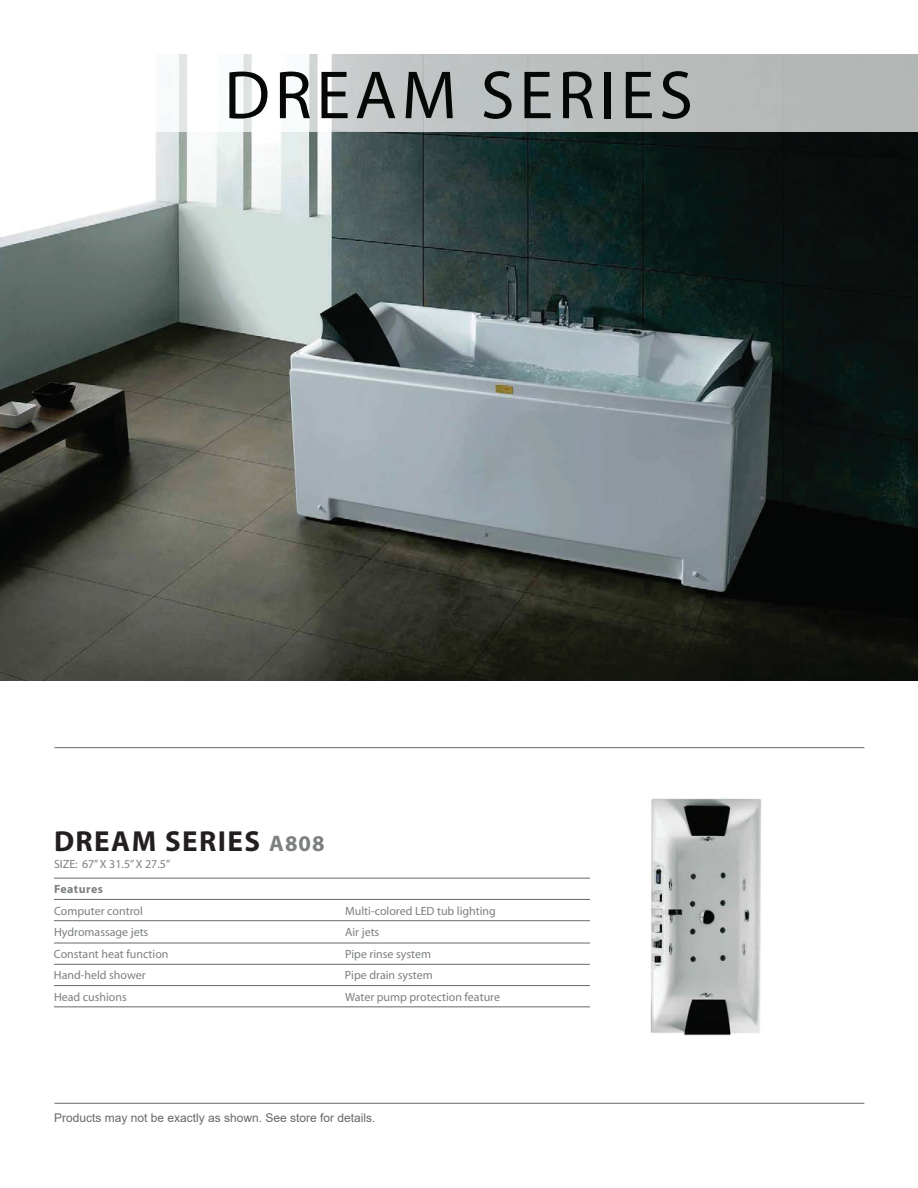
<style>
.page{position:relative;width:918px;height:1188px;background:#fff}
.page>*{position:absolute;margin:0;border:0;box-sizing:border-box;transform-origin:0 0}
.t1{font:68.7px "Myriad";letter-spacing:.07em;color:#060806}
.t2{font:700 29.1px "Myriad";letter-spacing:.05em;color:#231f20}
.t3{font:12px "Myriad";color:#7c8081}
.t4{font:12px "Arial";color:#67686c}
.t5{font:700 12px "Myriad";letter-spacing:.04em;color:#7c8081}
.s1{font-size:22.5px;color:#7c8081}
</style>
<div class="page">
<img style="left:0;top:54px;width:918px;height:627px">
<img style="left:650px;top:798px;width:112px;height:237px">
<hr style="left:54px;top:747px;width:810px;height:1px;background:#67686c">
<hr style="left:54px;top:1103px;width:810px;height:1px;background:#67686c">
<hr style="left:54px;top:878px;width:536px;height:1px;background:#67686c">
<hr style="left:54px;top:899px;width:536px;height:1px;background:#67686c">
<hr style="left:54px;top:920px;width:536px;height:1px;background:#67686c">
<hr style="left:54px;top:943px;width:536px;height:1px;background:#67686c">
<hr style="left:54px;top:964px;width:536px;height:1px;background:#67686c">
<hr style="left:54px;top:985px;width:536px;height:1px;background:#67686c">
<hr style="left:54px;top:1007px;width:536px;height:1px;background:#67686c">
<h1 class="t1" style="left:224px;top:61px;width:470px">DREAM SERIES</h1>
<h2 class="t2" style="left:54px;top:826px;width:272px">DREAM SERIES <span class="s1">A808</span></h2>
<p class="t3" style="left:54px;top:858px;width:118px">SIZE: 67” X 31.5” X 27.5”</p>
<p class="t5" style="left:54px;top:883px;width:51px">Features</p>
<p class="t3" style="left:54px;top:905px;width:90px">Computer control</p>
<p class="t3" style="left:345px;top:905px;width:152px">Multi-colored LED tub lighting</p>
<p class="t3" style="left:54px;top:926px;width:96px">Hydromassage jets</p>
<p class="t3" style="left:345px;top:926px;width:36px">Air jets</p>
<p class="t3" style="left:54px;top:948px;width:116px">Constant heat function</p>
<p class="t3" style="left:345px;top:948px;width:88px">Pipe rinse system</p>
<p class="t3" style="left:54px;top:969px;width:93px">Hand-held shower</p>
<p class="t3" style="left:345px;top:969px;width:89px">Pipe drain system</p>
<p class="t3" style="left:54px;top:991px;width:74px">Head cushions</p>
<p class="t3" style="left:345px;top:991px;width:157px">Water pump protection feature</p>
<p class="t4" style="left:54px;top:1109px;width:323px">Products may not be exactly as shown. See store for details.</p>
</div>
